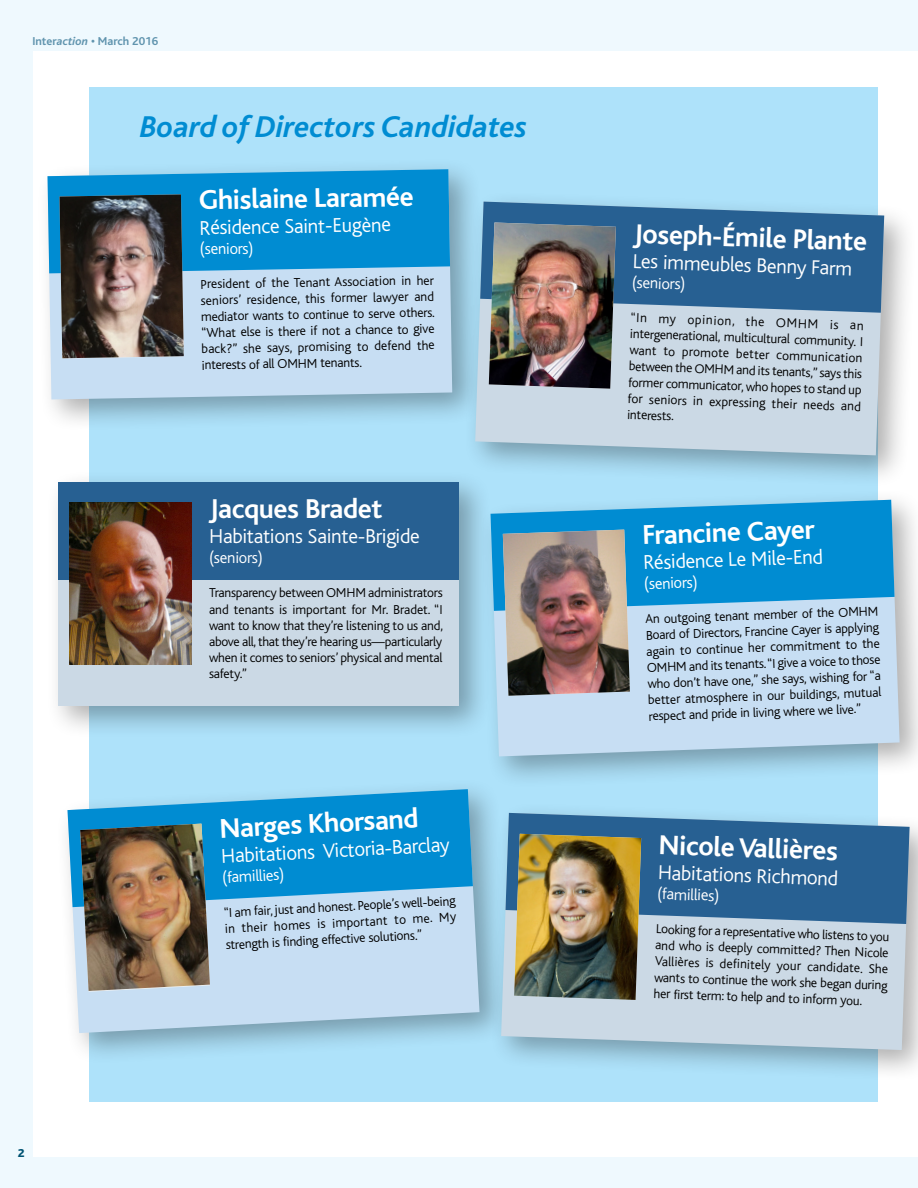
<style>
.page{position:relative;width:918px;height:1188px;background:#eff9fe}
.page>*{position:absolute;margin:0;border:0;box-sizing:border-box;transform-origin:0 0}
.t1{font:italic 700 31.5px "Bliss";color:#008cd2}
.t2{font:700 28.5px "Bliss";letter-spacing:-.015em;color:#fff}
.t3{font:300 21px "Bliss";letter-spacing:-.015em;color:#fff}
.t4{font:300 16.5px "Bliss";letter-spacing:-.015em;color:#fff}
.t5{font:300 13.5px/16.2px "Bliss";letter-spacing:-.015em;color:#000;text-align:justify}
.t6{font:700 12px "Bliss";color:#6094ae}
.t7{font:800 12px "Bliss";color:#005373}
.s1{font-style:italic}
</style>
<div class="page">
<div style="left:33px;top:51px;width:885px;height:1105px;background:#fff"></div>
<div style="left:89px;top:87px;width:789px;height:1014px;background:#aee2fa"></div>
<div style="left:35px;top:157px;width:450px;height:275px;background:#000;opacity:.32"></div>
<svg style="left:48px;top:169px;width:404px;height:230px;background:#c1d9ee"></svg>
<svg style="left:48px;top:169px;width:402px;height:189px;background:#5eb2e1"></svg>
<img style="left:59px;top:194px;width:125px;height:164px">
<div style="left:464px;top:190px;width:453px;height:298px;background:#000;opacity:.32"></div>
<svg style="left:475px;top:202px;width:409px;height:253px;background:#c6d6e2"></svg>
<svg style="left:480px;top:202px;width:404px;height:111px;background:#39709d"></svg>
<img style="left:489px;top:223px;width:127px;height:166px">
<div style="left:46px;top:470px;width:446px;height:269px;background:#000;opacity:.32"></div>
<div style="left:58px;top:482px;width:401px;height:224px;background:#cbd9e5"></div>
<div style="left:58px;top:482px;width:401px;height:98px;background:#276092"></div>
<img style="left:70px;top:503px;width:121px;height:162px">
<div style="left:479px;top:488px;width:439px;height:301px;background:#000;opacity:.32"></div>
<svg style="left:491px;top:500px;width:409px;height:256px;background:#c3daef"></svg>
<svg style="left:491px;top:500px;width:404px;height:111px;background:#1d98d7"></svg>
<img style="left:503px;top:530px;width:127px;height:166px">
<div style="left:56px;top:777px;width:456px;height:289px;background:#000;opacity:.32"></div>
<svg style="left:68px;top:789px;width:412px;height:244px;background:#c0d9ed"></svg>
<svg style="left:68px;top:789px;width:405px;height:118px;background:#2a9ed9"></svg>
<img style="left:80px;top:824px;width:130px;height:167px">
<div style="left:489px;top:801px;width:429px;height:282px;background:#000;opacity:.32"></div>
<svg style="left:501px;top:813px;width:409px;height:237px;background:#c5d6e2"></svg>
<svg style="left:506px;top:813px;width:404px;height:111px;background:#3a709e"></svg>
<img style="left:514px;top:834px;width:127px;height:166px">
<p class="t6" style="left:32px;top:35px;width:127px">Inter<span class="s1">action</span> • March 2016</p>
<h1 class="t1" style="left:140px;top:110px;width:389px">Board of Directors Candidates</h1>
<h2 class="t2" style="left:199px;top:185px;width:216px;rotate:-1deg">Ghislaine Laramée</h2>
<h3 class="t3" style="left:199px;top:217px;width:193px;rotate:-1deg">Résidence Saint-Eugène</h3>
<p class="t4" style="left:200px;top:240px;width:55px;rotate:-1deg">(seniors)</p>
<p class="t5" style="left:200px;top:276px;width:235px;rotate:-1deg">President of the Tenant Association in her seniors’ residence, this former lawyer and mediator wants to continue to serve others. “What else is there if not a chance to give back?” she says, promising to defend the interests of all OMHM tenants.</p>
<h2 class="t2" style="left:209px;top:494px;width:175px">Jacques Bradet</h2>
<h3 class="t3" style="left:209px;top:525px;width:212px">Habitations Sainte-Brigide</h3>
<p class="t4" style="left:209px;top:549px;width:55px">(seniors)</p>
<p class="t5" style="left:209px;top:585px;width:235px">Transparency between OMHM administrators and tenants is important for Mr. Bradet. “I want to know that they’re listening to us and, above all, that they’re hearing us—particularly when it comes to seniors’ physical and mental safety.”</p>
<h2 class="t2" style="left:219px;top:814px;width:201px;rotate:-3deg">Narges Khorsand</h2>
<h3 class="t3" style="left:221px;top:845px;width:230px;rotate:-3deg">Habitations Victoria-Barclay</h3>
<p class="t4" style="left:222px;top:869px;width:64px;rotate:-3deg">(famillies)</p>
<p class="t5" style="left:224px;top:905px;width:233px;rotate:-3deg">“I am fair, just and honest. People’s well-being in their homes is important to me. My strength is finding effective solutions.”</p>
<p class="t7" style="left:18px;top:1146px;width:8px">2</p>
<h2 class="t2" style="left:634px;top:219px;width:235px;rotate:2deg">Joseph-Émile Plante</h2>
<h3 class="t3" style="left:633px;top:250px;width:221px;rotate:2deg">Les immeubles Benny Farm</h3>
<p class="t4" style="left:632px;top:274px;width:55px;rotate:2deg">(seniors)</p>
<p class="t5" style="left:631px;top:310px;width:235px;rotate:2deg">“In my opinion, the OMHM is an intergenerational, multicultural community. I want to promote better communication between the OMHM and its tenants,” says this former communicator, who hopes to stand up for seniors in expressing their needs and interests.</p>
<h2 class="t2" style="left:642px;top:520px;width:174px;rotate:-2deg">Francine Cayer</h2>
<h3 class="t3" style="left:643px;top:552px;width:181px;rotate:-2deg">Résidence Le Mile-End</h3>
<p class="t4" style="left:644px;top:575px;width:55px;rotate:-2deg">(seniors)</p>
<p class="t5" style="left:645px;top:611px;width:235px;rotate:-2deg">An outgoing tenant member of the OMHM Board of Directors, Francine Cayer is applying again to continue her commitment to the OMHM and its tenants. “I give a voice to those who don’t have one,” she says, wishing for “a better atmosphere in our buildings, mutual respect and pride in living where we live.”</p>
<h2 class="t2" style="left:659px;top:830px;width:181px;rotate:2deg">Nicole Vallières</h2>
<h3 class="t3" style="left:658px;top:861px;width:182px;rotate:2deg">Habitations Richmond</h3>
<p class="t4" style="left:658px;top:885px;width:64px;rotate:2deg">(famillies)</p>
<p class="t5" style="left:656px;top:921px;width:235px;rotate:2deg">Looking for a representative who listens to you and who is deeply committed? Then Nicole Vallières is definitely your candidate. She wants to continue the work she began during her first term: to help and to inform you.</p>
</div>
